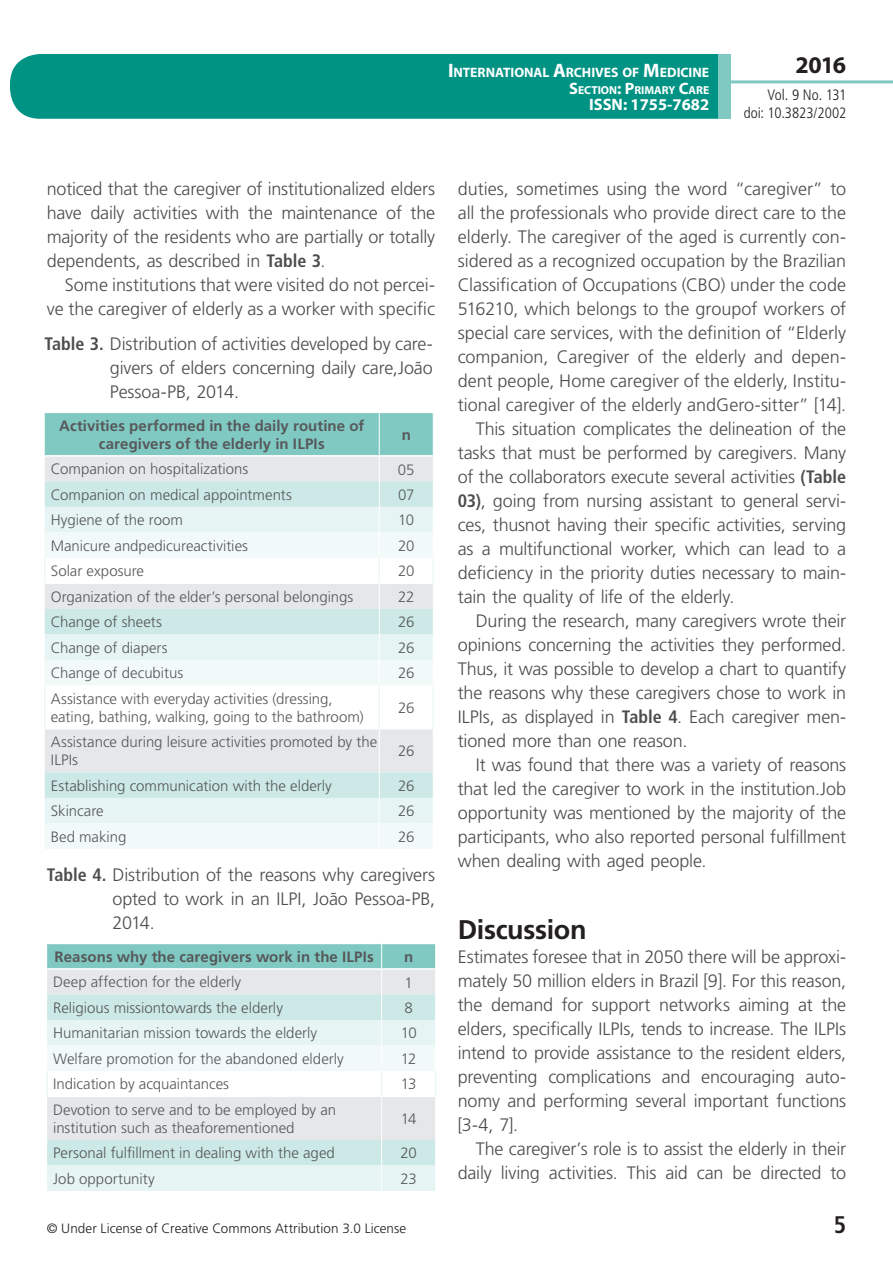
<style>
.page{position:relative;width:893px;height:1263px;background:#fff}
.page>*{position:absolute;margin:0;border:0;box-sizing:border-box;transform-origin:0 0}
.t1{font:700 27px "Frutiger LT Std";letter-spacing:-.015em;color:#231f20}
.t2{font:700 24px "Myriad Pro";color:#231f20}
.t3{font:700 condensed 24px "Frutiger LT Std";color:#231f20}
.t4{font:300 18px/24px "Frutiger LT Std";letter-spacing:-.005em;color:#4b4c4d;text-align:justify}
.t5{font:700 16.5px "Myriad Pro";color:#fff}
.t6{font:300 15px/18px "Frutiger LT Std";color:#57585a}
.t7{font:700 15px/18px "Frutiger LT Std";letter-spacing:.005em;color:#57585a;text-align:center}
.t8{font:300 condensed 15px/18px "Frutiger LT Std";letter-spacing:-.005em;color:#231f20;text-align:right}
.t9{font:700 13.65px "Myriad Pro";letter-spacing:-.005em;color:#fff}
.t10{font:300 13.5px "Frutiger LT Std";letter-spacing:.005em;color:#231f20}
.t11{font:700 11.55px "Myriad Pro";color:#fff}
.s1{font-size:19.5px}
.s2{font-size:16.5px}
.s3{font-weight:700;font-stretch:condensed}
</style>
<div class="page">
<div style="left:10px;top:54px;width:775px;height:65px;background:#009384;border-radius:30px"></div>
<div style="left:732px;top:0;width:161px;height:157px;background:#fff"></div>
<hr style="left:730px;top:80px;width:163px;height:3px;background:#80c9c2">
<div style="left:718px;top:54px;width:13px;height:65px;background:#80c9c2"></div>
<svg style="left:45px;top:729px;width:388px;height:120px"></svg>
<hr style="left:379px;top:729px;width:1px;height:43px;background:#fff">
<svg style="left:379px;top:772px;width:1px;height:77px"></svg>
<svg style="left:44px;top:412px;width:390px;height:273px"></svg>
<hr style="left:44px;top:685px;width:1px;height:43px;background:#e6f4f3">
<hr style="left:379px;top:685px;width:1px;height:43px;background:#e6f4f3">
<hr style="left:433px;top:685px;width:1px;height:43px;background:#e6f4f3">
<hr style="left:45px;top:455px;width:334px;height:2px;background:#fff">
<hr style="left:379px;top:455px;width:54px;height:2px;background:#fff">
<svg style="left:47px;top:1097px;width:388px;height:94px;background:#dfebeb"></svg>
<hr style="left:381px;top:1097px;width:1px;height:43px;background:#fff">
<svg style="left:381px;top:1140px;width:1px;height:51px"></svg>
<svg style="left:47px;top:943px;width:389px;height:153px"></svg>
<hr style="left:47px;top:968px;width:335px;height:2px;background:#fff">
<hr style="left:382px;top:968px;width:53px;height:2px;background:#fff">
<p class="t9" style="left:448px;top:64px;width:263px"><span class="s1">I</span>NTERNATIONAL <span class="s1">A</span>RCHIVES OF <span class="s1">M</span>EDICINE</p>
<p class="t11" style="left:569px;top:82px;width:141px"><span class="s2">S</span>ECTION<span class="s2">: P</span>RIMARY <span class="s2">C</span>ARE</p>
<p class="t5" style="left:589px;top:94px;width:122px">ISSN: 1755-7682</p>
<h2 class="t2" style="left:795px;top:49px;width:52px">2016</h2>
<p class="t8" style="left:744px;top:86px;width:104px">Vol. 9 No. 131 doi: 10.3823/2002</p>
<p class="t4" style="left:47px;top:177px;width:390px">noticed that the caregiver of institutionalized elders have daily activities with the maintenance of the majority of the residents who are partially or totally dependents, as described in <span class="s3">Table 3</span>.</p>
<p class="t4" style="left:47px;top:273px;width:390px;text-align:right">Some institutions that were visited do not percei&shy;ve the caregiver of elderly as a worker with specific</p>
<p class="t4" style="left:110px;top:332px;width:324px;text-indent:-66px"><span class="s3">Table 3.</span> Distribution of activities developed by care&shy;givers of elders concerning daily care,João Pessoa-PB, 2014.</p>
<p class="t7" style="left:59px;top:417px;width:307px">Activities performed in the daily routine of caregivers of the elderly in ILPIs</p>
<p class="t7" style="left:402px;top:426px;width:11px">n</p>
<p class="t6" style="left:51px;top:460px;width:199px">Companion on hospitalizations</p>
<p class="t6" style="left:398px;top:461px;width:18px">05</p>
<p class="t6" style="left:51px;top:486px;width:243px">Companion on medical appointments</p>
<p class="t6" style="left:398px;top:486px;width:18px">07</p>
<p class="t6" style="left:51px;top:511px;width:134px">Hygiene of the room</p>
<p class="t6" style="left:398px;top:511px;width:18px">10</p>
<p class="t6" style="left:51px;top:537px;width:199px">Manicure andpedicureactivities</p>
<p class="t6" style="left:398px;top:537px;width:18px">20</p>
<p class="t6" style="left:51px;top:562px;width:95px">Solar exposure</p>
<p class="t6" style="left:398px;top:562px;width:18px">20</p>
<p class="t6" style="left:51px;top:588px;width:304px">Organization of the elder’s personal belongings</p>
<p class="t6" style="left:398px;top:588px;width:18px">22</p>
<p class="t6" style="left:51px;top:613px;width:113px">Change of sheets</p>
<p class="t6" style="left:398px;top:613px;width:18px">26</p>
<p class="t6" style="left:51px;top:639px;width:118px">Change of diapers</p>
<p class="t6" style="left:398px;top:639px;width:18px">26</p>
<p class="t6" style="left:51px;top:664px;width:134px">Change of decubitus</p>
<p class="t6" style="left:398px;top:664px;width:18px">26</p>
<p class="t6" style="left:51px;top:690px;width:314px">Assistance with everyday activities (dressing, eating, bathing, walking, going to the bathroom)</p>
<p class="t6" style="left:398px;top:699px;width:18px">26</p>
<p class="t6" style="left:51px;top:733px;width:328px">Assistance during leisure activities promoted by the<br>ILPIs</p>
<p class="t6" style="left:398px;top:742px;width:18px">26</p>
<p class="t6" style="left:51px;top:777px;width:283px">Establishing communication with the elderly</p>
<p class="t6" style="left:398px;top:777px;width:18px">26</p>
<p class="t6" style="left:51px;top:802px;width:55px">Skincare</p>
<p class="t6" style="left:398px;top:802px;width:18px">26</p>
<p class="t6" style="left:51px;top:828px;width:77px">Bed making</p>
<p class="t6" style="left:398px;top:828px;width:18px">26</p>
<p class="t4" style="left:113px;top:863px;width:324px;text-indent:-66px"><span class="s3">Table 4.</span> Distribution of the reasons why caregivers opted to work in an ILPI, João Pessoa-PB, 2014.</p>
<p class="t7" style="left:55px;top:948px;width:321px">Reasons why the caregivers work in the ILPIs</p>
<p class="t7" style="left:404px;top:948px;width:11px">n</p>
<p class="t6" style="left:53px;top:973px;width:190px">Deep affection for the elderly</p>
<p class="t6" style="left:404px;top:974px;width:10px">1</p>
<p class="t6" style="left:53px;top:999px;width:231px">Religious missiontowards the elderly</p>
<p class="t6" style="left:404px;top:999px;width:10px">8</p>
<p class="t6" style="left:53px;top:1024px;width:266px">Humanitarian mission towards the elderly</p>
<p class="t6" style="left:401px;top:1024px;width:18px">10</p>
<p class="t6" style="left:53px;top:1050px;width:292px">Welfare promotion for the abandoned elderly</p>
<p class="t6" style="left:401px;top:1050px;width:17px">12</p>
<p class="t6" style="left:53px;top:1075px;width:177px">Indication by acquaintances</p>
<p class="t6" style="left:401px;top:1075px;width:17px">13</p>
<p class="t6" style="left:53px;top:1101px;width:285px">Devotion to serve and to be employed by an institution such as theaforementioned</p>
<p class="t6" style="left:401px;top:1110px;width:17px">14</p>
<p class="t6" style="left:53px;top:1144px;width:283px">Personal fulfillment in dealing with the aged</p>
<p class="t6" style="left:400px;top:1144px;width:18px">20</p>
<p class="t6" style="left:53px;top:1170px;width:103px">Job opportunity</p>
<p class="t6" style="left:400px;top:1170px;width:18px">23</p>
<p class="t4" style="left:458px;top:177px;width:390px">duties, sometimes using the word “caregiver” to</p>
<p class="t4" style="left:458px;top:201px;width:390px">all the professionals who provide direct care to the</p>
<p class="t4" style="left:458px;top:225px;width:390px">elderly. The caregiver of the aged is currently con-</p>
<p class="t4" style="left:458px;top:249px;width:390px">sidered as a recognized occupation by the Brazilian</p>
<p class="t4" style="left:458px;top:273px;width:390px">Classification of Occupations (CBO) under the code</p>
<p class="t4" style="left:458px;top:297px;width:390px">516210, which belongs to the groupof workers of</p>
<p class="t4" style="left:458px;top:321px;width:390px">special care services, with the definition of “Elderly</p>
<p class="t4" style="left:458px;top:345px;width:390px">companion, Caregiver of the elderly and depen-</p>
<p class="t4" style="left:458px;top:369px;width:390px">dent people, Home caregiver of the elderly, Institu-</p>
<p class="t4" style="left:458px;top:393px;width:390px">tional caregiver of the elderly andGero-sitter” [14].</p>
<p class="t4" style="left:476px;top:417px;width:372px">This situation complicates the delineation of the</p>
<p class="t4" style="left:458px;top:441px;width:390px">tasks that must be performed by caregivers. Many</p>
<p class="t4" style="left:458px;top:465px;width:390px">of the collaborators execute several activities <span class="s3">(Table</span></p>
<p class="t4" style="left:458px;top:489px;width:390px"><span class="s3">03)</span>, going from nursing assistant to general servi-</p>
<p class="t4" style="left:458px;top:513px;width:390px">ces, thusnot having their specific activities, serving</p>
<p class="t4" style="left:458px;top:537px;width:390px">as a multifunctional worker, which can lead to a</p>
<p class="t4" style="left:458px;top:561px;width:390px">deficiency in the priority duties necessary to main-</p>
<p class="t4" style="left:458px;top:585px;width:278px">tain the quality of life of the elderly.</p>
<p class="t4" style="left:476px;top:609px;width:372px">During the research, many caregivers wrote their</p>
<p class="t4" style="left:458px;top:633px;width:390px">opinions concerning the activities they performed.</p>
<p class="t4" style="left:458px;top:657px;width:390px">Thus, it was possible to develop a chart to quantify</p>
<p class="t4" style="left:458px;top:681px;width:390px">the reasons why these caregivers chose to work in</p>
<p class="t4" style="left:458px;top:705px;width:390px">ILPIs, as displayed in <span class="s3">Table 4</span>. Each caregiver men-</p>
<p class="t4" style="left:458px;top:729px;width:231px">tioned more than one reason.</p>
<p class="t4" style="left:476px;top:753px;width:372px">It was found that there was a variety of reasons</p>
<p class="t4" style="left:458px;top:777px;width:390px">that led the caregiver to work in the institution.Job</p>
<p class="t4" style="left:458px;top:801px;width:390px">opportunity was mentioned by the majority of the</p>
<p class="t4" style="left:458px;top:825px;width:390px">participants, who also reported personal fulfillment</p>
<p class="t4" style="left:458px;top:849px;width:250px">when dealing with aged people.</p>
<h1 class="t1" style="left:458px;top:914px;width:130px">Discussion</h1>
<p class="t4" style="left:458px;top:945px;width:390px">Estimates foresee that in 2050 there will be approxi&shy;mately 50 million elders in Brazil [9]. For this reason, the demand for support networks aiming at the elders, specifically ILPIs, tends to increase. The ILPIs intend to provide assistance to the resident elders, preventing complications and encouraging auto&shy;nomy and performing several important functions [3-4, 7].</p>
<p class="t4" style="left:458px;top:1137px;width:390px;text-align:right">The caregiver’s role is to assist the elderly in their daily living activities. This aid can be directed to</p>
<p class="t10" style="left:47px;top:1220px;width:361px">© Under License of Creative Commons Attribution 3.0 License</p>
<h2 class="t3" style="left:834px;top:1210px;width:14px">5</h2>
</div>
